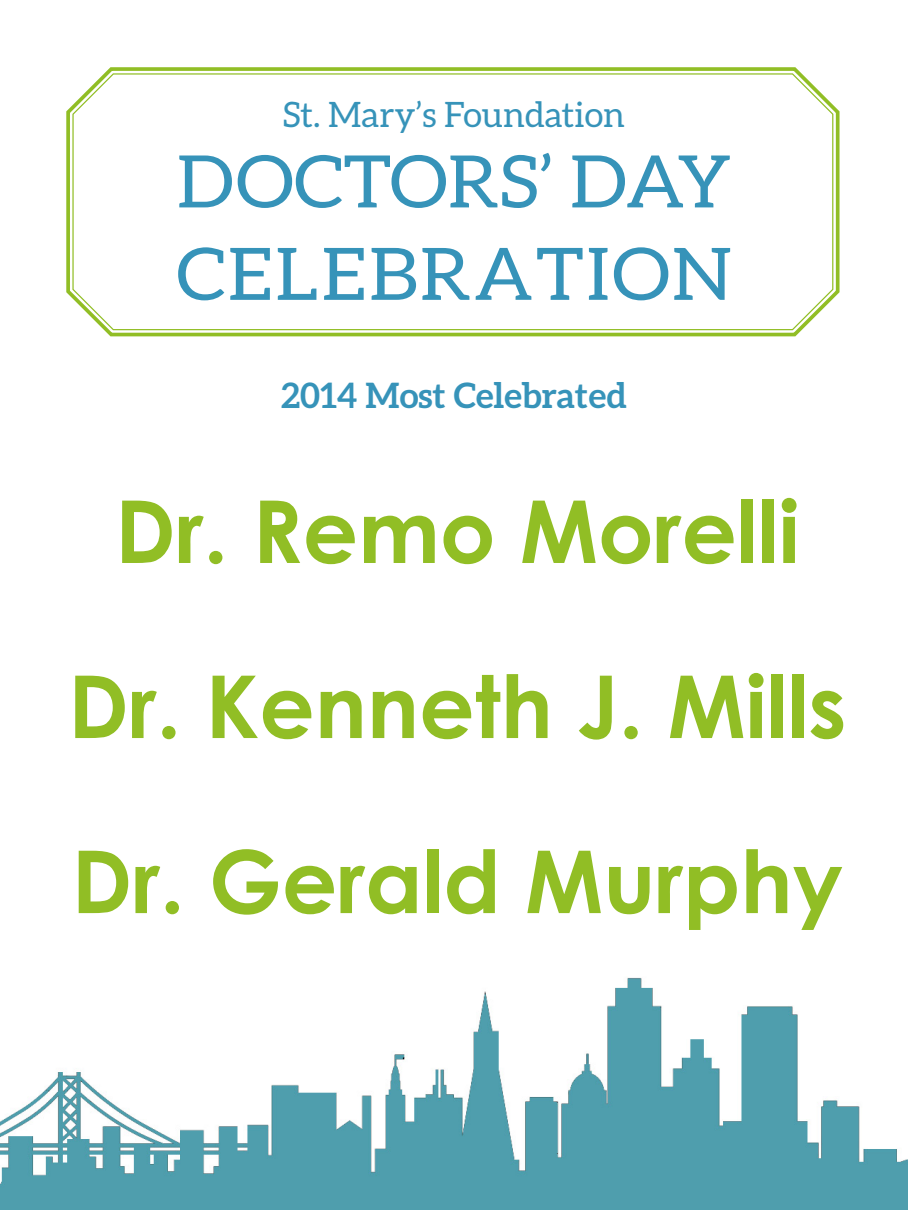
<style>
.page{position:relative;width:908px;height:1210px;background:#fff}
.page>*{position:absolute;margin:0;border:0;box-sizing:border-box;transform-origin:0 0}
.t1{font:700 86.8px "Century Gothic";color:#91be25}
.t2{font:72.38px/92.4px "Aleo";letter-spacing:.03em;color:#3693b9;scale:1.06 1}
.t3{font:35px "Aleo";color:#3693b9}
.t4{font:700 35px "Aleo";color:#3693b9}
</style>
<div class="page">
<svg style="left:66px;top:67px;width:774px;height:270px"></svg>
<svg style="left:72px;top:72px;width:761px;height:259px"></svg>
<img style="left:0;top:977px;width:907px;height:233px">
<p class="t3" style="left:283px;top:95px;width:343px">St. Mary’s Foundation</p>
<p class="t2" style="left:176px;top:134px;width:525px">DOCTORS’ DAY<br>CELEBRATION</p>
<p class="t4" style="left:281px;top:375px;width:347px">2014 Most Celebrated</p>
<p class="t1" style="left:115px;top:465px;width:685px">Dr. Remo Morelli</p>
<p class="t1" style="left:68px;top:640px;width:779px">Dr. Kenneth J. Mills</p>
<p class="t1" style="left:71px;top:815px;width:772px">Dr. Gerald Murphy</p>
</div>
